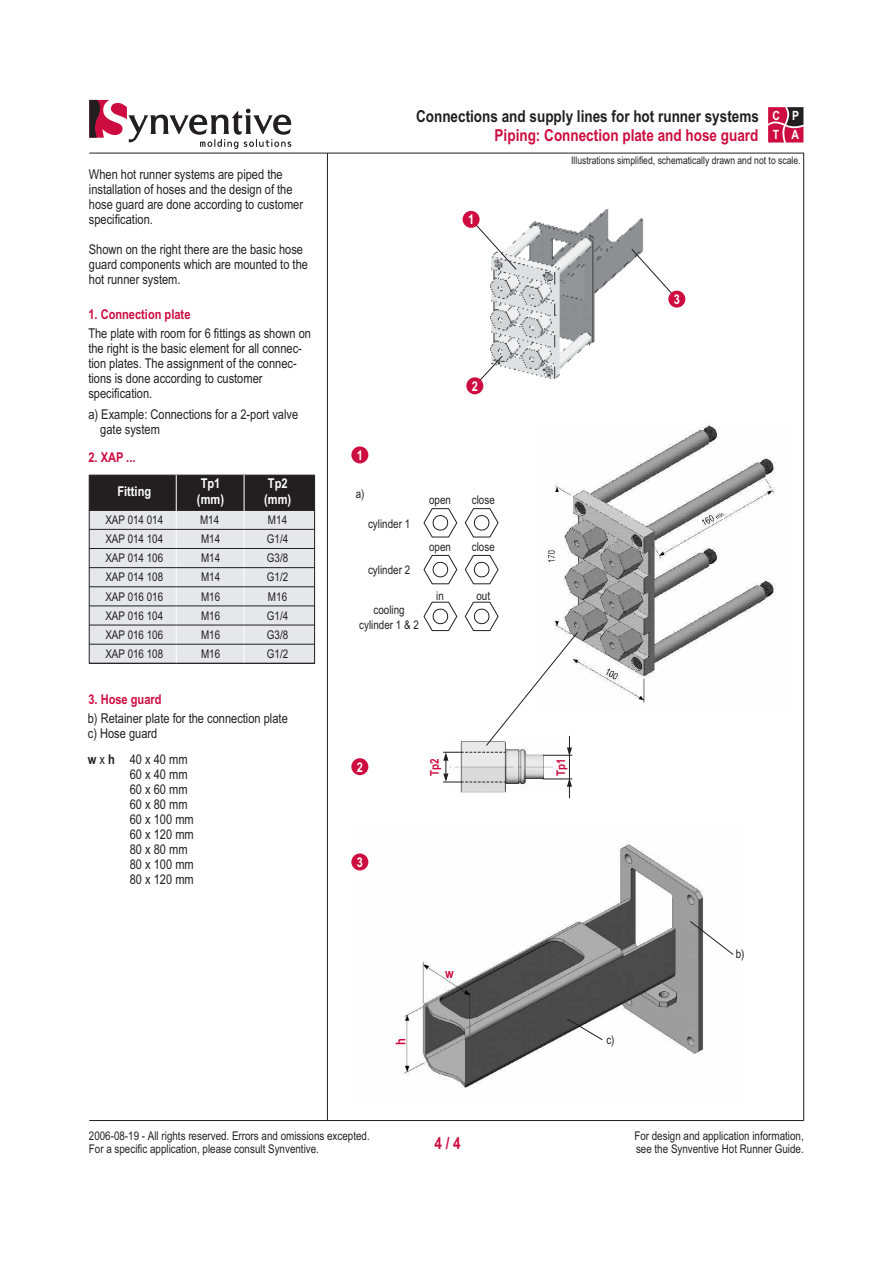
<style>
.page{position:relative;width:893px;height:1263px;background:#fff}
.page>*{position:absolute;margin:0;border:0;box-sizing:border-box;transform-origin:0 0}
.t1{font:700 16.5px "Arial Narrow";color:#231f20}
.t2{font:700 16.5px "Arial Narrow";color:#cd0d40}
.t3{font:13.5px/15px "Arial Narrow";color:#231f20}
.t4{font:700 13.5px "Arial Narrow";color:#cd0d40}
.t5{font:700 13.5px/15.5px "Arial Narrow";color:#fff}
.t6{font:700 12.75px/19.2px "Arial Narrow";color:#fff}
.t7{font:12px/19.2px "Arial Narrow";color:#231f20;text-align:justify}
.t8{font:700 12px "Arial Narrow";color:#cd0d40}
.t9{font:10.5px "Arial Narrow";color:#231f20}
.s1{font-weight:700}
</style>
<div class="page">
<img style="left:460px;top:787px;width:109px;height:6px">
<img style="left:354px;top:842px;width:350px;height:246px">
<img style="left:491px;top:210px;width:153px;height:169px">
<img style="left:546px;top:423px;width:230px;height:280px">
<div style="left:351px;top:758px;width:17px;height:17px;background:#cd0d40;border-radius:50%"></div>
<div style="left:351px;top:853px;width:17px;height:17px;background:#cd0d40;border-radius:50%"></div>
<div style="left:351px;top:446px;width:17px;height:17px;background:#cd0d40;border-radius:50%"></div>
<svg style="left:474px;top:219px;width:43px;height:51px"></svg>
<svg style="left:631px;top:248px;width:46px;height:52px"></svg>
<svg style="left:477px;top:356px;width:26px;height:30px"></svg>
<div style="left:463px;top:211px;width:17px;height:17px;background:#cd0d40;border-radius:50%"></div>
<div style="left:668px;top:291px;width:17px;height:17px;background:#cd0d40;border-radius:50%"></div>
<div style="left:466px;top:377px;width:17px;height:17px;background:#cd0d40;border-radius:50%"></div>
<hr style="left:569px;top:736px;width:1px;height:62px;background:#231f20">
<svg style="left:89px;top:475px;width:226px;height:188px;background:#bcbbbd"></svg>
<hr style="left:176px;top:475px;width:1px;height:188px;background:#fff">
<hr style="left:244px;top:475px;width:1px;height:188px;background:#fff">
<hr style="left:89px;top:529px;width:226px;height:1px;background:#231f20">
<hr style="left:89px;top:586px;width:226px;height:1px;background:#231f20">
<hr style="left:89px;top:548px;width:226px;height:1px;background:#231f20">
<hr style="left:89px;top:567px;width:226px;height:1px;background:#231f20">
<hr style="left:89px;top:606px;width:226px;height:1px;background:#231f20">
<hr style="left:89px;top:625px;width:226px;height:1px;background:#231f20">
<hr style="left:89px;top:644px;width:226px;height:1px;background:#231f20">
<hr style="left:89px;top:663px;width:226px;height:1px;background:#231f20">
<svg style="left:566px;top:1018px;width:37px;height:22px"></svg>
<svg style="left:690px;top:921px;width:44px;height:34px"></svg>
<svg style="left:423px;top:508px;width:34px;height:30px"></svg>
<svg style="left:423px;top:555px;width:34px;height:29px"></svg>
<svg style="left:465px;top:508px;width:34px;height:30px"></svg>
<svg style="left:465px;top:555px;width:34px;height:29px"></svg>
<svg style="left:423px;top:602px;width:155px;height:185px"></svg>
<hr style="left:803px;top:153px;width:1px;height:967px;background:#231f20">
<hr style="left:89px;top:153px;width:715px;height:1px;background:#231f20">
<hr style="left:89px;top:1120px;width:715px;height:1px;background:#231f20">
<hr style="left:327px;top:153px;width:1px;height:967px;background:#231f20">
<svg style="left:768px;top:107px;width:35px;height:36px"></svg>
<svg style="left:89px;top:100px;width:202px;height:49px"></svg>
<p class="t1" style="left:416px;top:110px;width:344px">Connections and supply lines for hot runner systems</p>
<p class="t2" style="left:495px;top:129px;width:265px">Piping: Connection plate and hose guard</p>
<p class="t6" style="left:772px;top:107px;width:28px">C P<br>T A</p>
<p class="t3" style="left:89px;top:168px;width:216px">When hot runner systems are piped the installation of hoses and the design of the hose guard are done according to customer specification.</p>
<p class="t3" style="left:89px;top:243px;width:221px">Shown on the right there are the basic hose guard components which are mounted to the hot runner system.</p>
<p class="t4" style="left:88px;top:309px;width:104px">1. Connection plate</p>
<p class="t3" style="left:88px;top:327px;width:224px">The plate with room for 6 fittings as shown on the right is the basic element for all connec&shy;tion plates. The assignment of the connec&shy;tions is done according to customer specification.</p>
<p class="t3" style="left:100px;top:408px;width:199px;text-indent:-12px">a) Example: Connections for a 2-port valve gate system</p>
<p class="t4" style="left:88px;top:452px;width:49px">2. XAP ...</p>
<p class="t5" style="left:117px;top:485px;width:35px">Fitting</p>
<p class="t5" style="left:197px;top:477px;width:29px">Tp1 (mm)</p>
<p class="t5" style="left:264px;top:477px;width:29px">Tp2 (mm)</p>
<p class="t7" style="left:105px;top:511px;width:59px">XAP 014 014<br>XAP 014 104<br>XAP 014 106<br>XAP 014 108<br>XAP 016 016<br>XAP 016 104<br>XAP 016 106<br>XAP 016 108</p>
<p class="t7" style="left:268px;top:511px;width:21px">M14</p>
<p class="t7" style="left:200px;top:511px;width:22px">M14<br>M14<br>M14<br>M14<br>M16<br>M16<br>M16<br>M16</p>
<p class="t7" style="left:267px;top:530px;width:23px">G1/4</p>
<p class="t7" style="left:267px;top:549px;width:23px">G3/8</p>
<p class="t7" style="left:267px;top:569px;width:23px">G1/2</p>
<p class="t7" style="left:268px;top:588px;width:21px">M16</p>
<p class="t7" style="left:267px;top:607px;width:23px">G1/4</p>
<p class="t7" style="left:267px;top:626px;width:23px">G3/8</p>
<p class="t7" style="left:267px;top:645px;width:23px">G1/2</p>
<p class="t5" style="left:357px;top:449px;width:8px">1</p>
<p class="t7" style="left:356px;top:485px;width:10px">a)</p>
<p class="t7" style="left:368px;top:515px;width:44px">cylinder 1</p>
<p class="t7" style="left:368px;top:562px;width:44px">cylinder 2</p>
<p class="t7" style="left:359px;top:603px;width:61px;line-height:15px;text-align:center">cooling cylinder 1 &amp; 2</p>
<p class="t7" style="left:429px;top:491px;width:23px">open</p>
<p class="t7" style="left:429px;top:538px;width:23px">open</p>
<p class="t7" style="left:436px;top:587px;width:9px">in</p>
<p class="t4" style="left:88px;top:694px;width:75px">3. Hose guard</p>
<p class="t3" style="left:88px;top:712px;width:202px">b) Retainer plate for the connection plate c) Hose guard</p>
<p class="t3" style="left:130px;top:753px;width:65px;text-indent:-42px"><span class="s1">w</span> x <span class="s1">h</span> 40 x 40 mm<br>60 x 40 mm<br>60 x 60 mm<br>60 x 80 mm<br>60 x 100 mm<br>60 x 120 mm<br>80 x 80 mm<br>80 x 100 mm<br>80 x 120 mm</p>
<p class="t5" style="left:357px;top:760px;width:8px">2</p>
<p class="t5" style="left:357px;top:856px;width:8px">3</p>
<p class="t8" style="left:430px;top:776px;width:19px;rotate:-90deg">Tp2</p>
<p class="t5" style="left:468px;top:213px;width:8px">1</p>
<p class="t5" style="left:472px;top:379px;width:8px">2</p>
<p class="t7" style="left:472px;top:491px;width:24px">close</p>
<p class="t7" style="left:472px;top:538px;width:24px">close</p>
<p class="t7" style="left:476px;top:587px;width:15px">out</p>
<p class="t4" style="left:445px;top:968px;width:10px">w</p>
<p class="t9" style="left:571px;top:156px;width:231px">Illustrations simplified, schematically drawn and not to scale.</p>
<p class="t5" style="left:674px;top:293px;width:8px">3</p>
<p class="t8" style="left:556px;top:775px;width:19px;rotate:-90deg">Tp1</p>
<p class="t7" style="left:736px;top:945px;width:10px">b)</p>
<p class="t4" style="left:396px;top:1045px;width:8px;rotate:-90deg">h</p>
<p class="t7" style="left:606px;top:1031px;width:10px">c)</p>
<p class="t7" style="left:89px;top:1130px;width:282px;line-height:13.5px">2006-08-19 - All rights reserved. Errors and omissions excepted.<br>For a specific application, please consult Synventive.</p>
<p class="t2" style="left:434px;top:1137px;width:28px">4 / 4</p>
<p class="t7" style="left:634px;top:1130px;width:171px;line-height:13.5px">For design and application information, see the Synventive Hot Runner Guide.</p>
</div>
